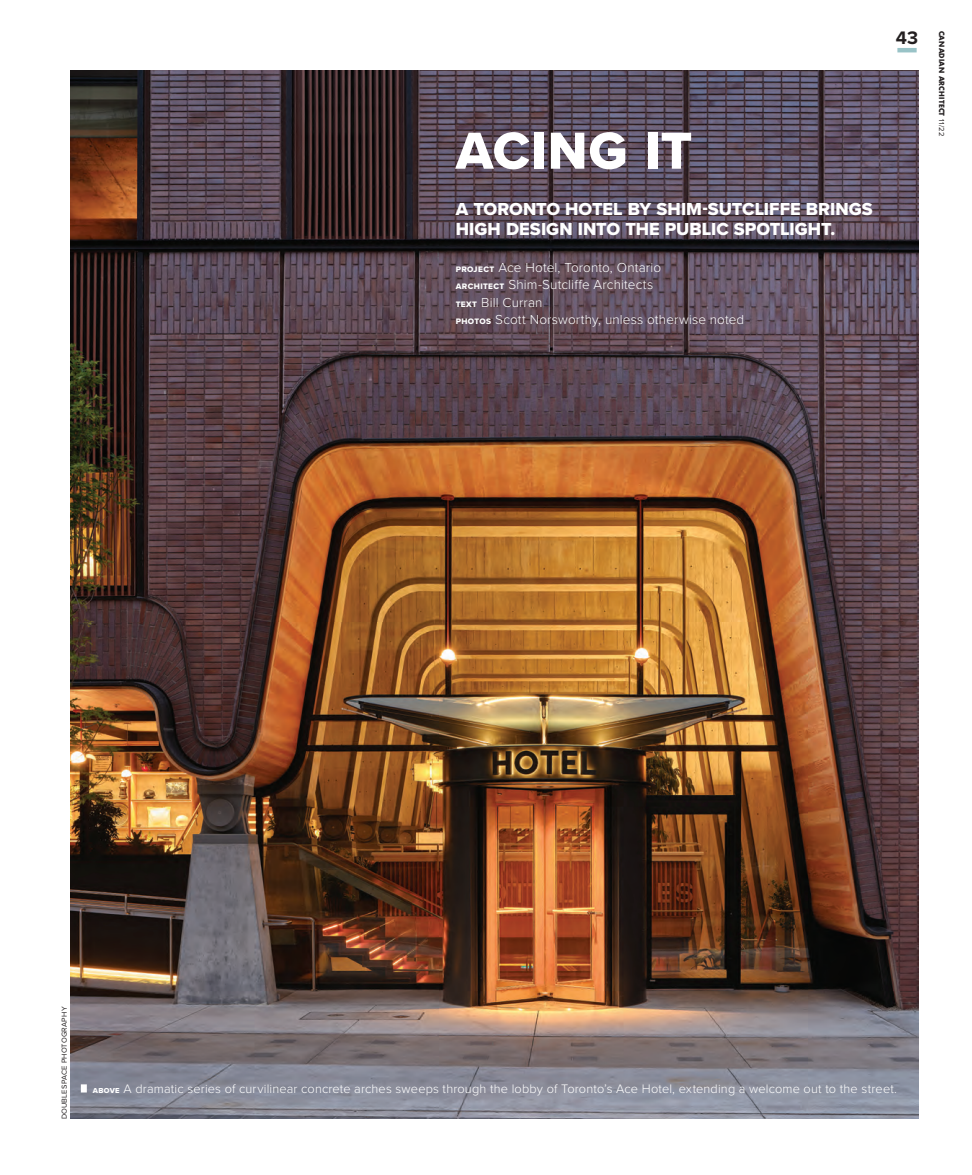
<style>
.page{position:relative;width:972px;height:1175px;background:#fff}
.page>*{position:absolute;margin:0;border:0;box-sizing:border-box;transform-origin:0 0}
.Headline-F{font:54px "Proxima Nova Extrabld";letter-spacing:.015em;color:#fff}
.t1{font:700 18.75px "Proxima Nova";color:#231f20}
.Deck-F{font:18px/19.5px "Proxima Nova Extrabld";color:#fff}
.Byline{font:300 13.5px "Proxima Nova";letter-spacing:.01em;color:#fff}
.Captions_r{font:300 12.75px "Proxima Nova";letter-spacing:.01em;color:#fff}
.PhotoCredit{font:7.5px "Proxima Nova";letter-spacing:.03em;color:#231f20}
.t2{font:700 7.05px "Futura Std";letter-spacing:.025em;color:#231f20}
.s1{font-family:"Proxima Nova Extrabld";font-weight:400;font-size:8.25px}
.s2{font-family:"Proxima Nova";font-weight:400;font-size:7.5px}
.s3{font-family:"Proxima Nova Extrabld";font-weight:400;font-size:7.5px}
</style>
<div class="page">
<hr style="left:897px;top:48px;width:19px;height:4px;background:#99c3c7">
<img style="left:70px;top:70px;width:848px;height:1048px">
<div style="left:81px;top:1084px;width:6px;height:8px;background:#fff"></div>
<p class="Headline-F" style="left:456px;top:110px;width:238px">ACING IT</p>
<p class="Deck-F" style="left:456px;top:199px;width:418px">A TORONTO HOTEL BY SHIM-SUTCLIFFE BRINGS<br>HIGH DESIGN INTO THE PUBLIC SPOTLIGHT.</p>
<p class="Byline" style="left:456px;top:257px;width:207px"><span class="s1">PROJECT</span> Ace Hotel, Toronto, Ontario</p>
<p class="Byline" style="left:456px;top:275px;width:199px"><span class="s1">ARCHITECT</span> Shim-Sutcliffe Architects</p>
<p class="Byline" style="left:456px;top:292px;width:88px"><span class="s1">TEXT</span> Bill Curran</p>
<p class="Byline" style="left:456px;top:309px;width:290px"><span class="s1">PHOTOS</span> Scott Norsworthy, unless otherwise noted</p>
<h2 class="t1" style="left:895px;top:24px;width:24px">43</h2>
<p class="t2" style="left:946px;top:30px;width:107px;rotate:90deg">CANADIAN ARCHITECT <span class="s2">11/22</span></p>
<p class="PhotoCredit" style="left:59px;top:1119px;width:114px;rotate:-90deg">DOUBLESPACE PHOTOGRAPHY</p>
<p class="Captions_r" style="left:93px;top:1078px;width:805px"><span class="s3">ABOVE</span> A dramatic series of curvilinear concrete arches sweeps through the lobby of Toronto’s Ace Hotel, extending a welcome out to the street.</p>
</div>
